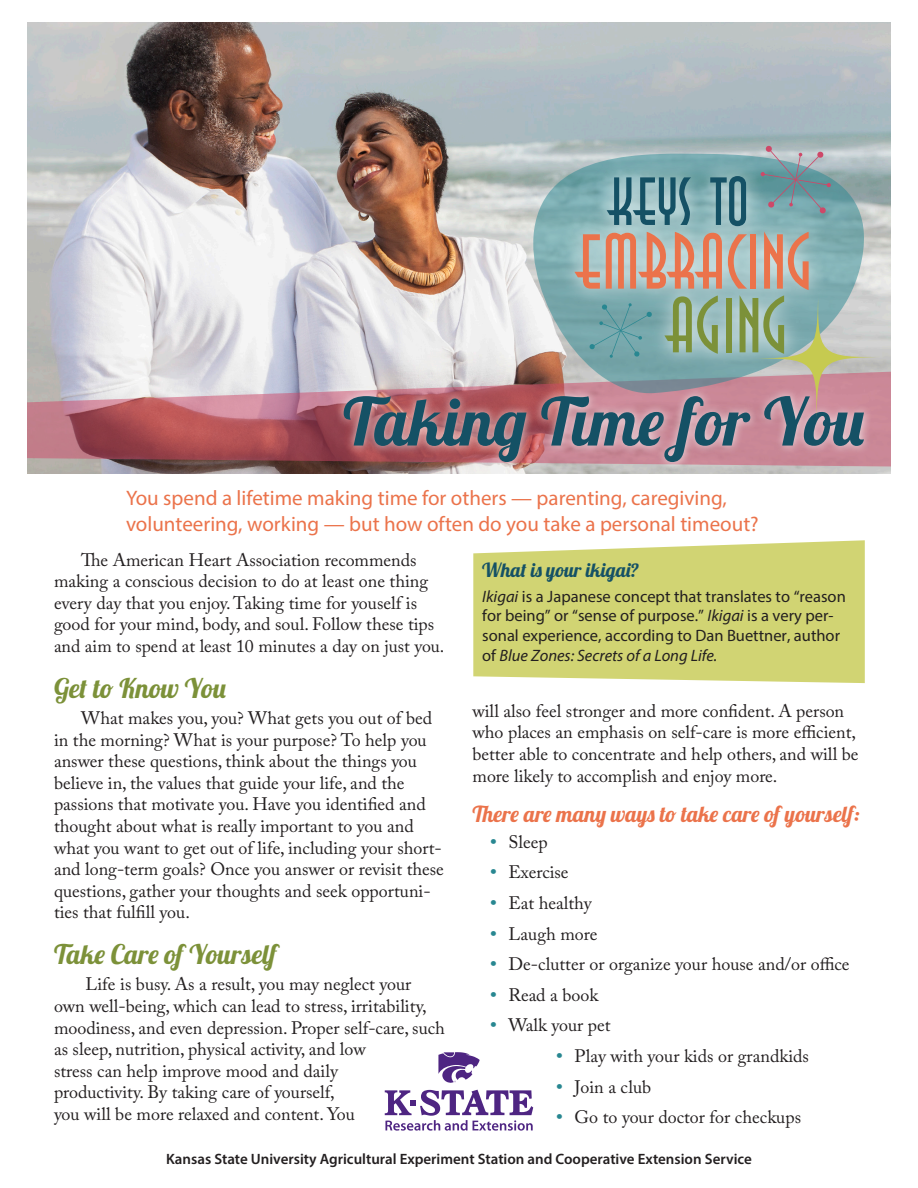
<style>
.page{position:relative;width:918px;height:1188px;background:#fff}
.page>*{position:absolute;margin:0;border:0;box-sizing:border-box;transform-origin:0 0}
.t1{font:72.75px/63.8px "Anastasia";color:#eb734b}
.TITLE_of_PUB{font:66px "Lobster 1.4";letter-spacing:.025em;color:#155165}
.t2{font:63.75px "Anastasia";color:#155165}
.subhead_1{font:27px "Lobster 1.4";color:#7c9139}
.subhead_2{font:22.2px "Lobster 1.4";letter-spacing:.02em;color:#eb734b}
.Intro_para{font:21px/25.2px "Myriad Pro";color:#eb734b}
.subhead_3{font:19.5px "Lobster 1.4";letter-spacing:.05em;color:#155165}
.body_text{font:18px/21.6px "Adobe Caslon Pro";color:#231f20}
.body_text-2{font:17.85px "Adobe Caslon Pro";color:#231f20}
.Table_Text{font:16.5px/19.8px "Myriad Pro";color:#231f20}
.t3{font:600 15px "Myriad Pro";color:#231f20}
.s1{color:#7c9139}
.s2{font-style:italic}
.s3{font-weight:700;color:#288791}
</style>
<div class="page">
<svg style="left:473px;top:540px;width:392px;height:143px;background:#d4d77e"></svg>
<img style="left:27px;top:22px;width:864px;height:452px">
<svg style="left:385px;top:1090px;width:148px;height:41px"></svg>
<svg style="left:438px;top:1052px;width:42px;height:31px"></svg>
<svg style="left:27px;top:372px;width:864px;height:94px;background:#b7838b"></svg>
<div style="left:334px;top:386px;width:539px;height:85px;background:#fff;opacity:.75"></div>
<svg style="left:533px;top:154px;width:331px;height:239px;background:#a0b2b3"></svg>
<img style="left:549px;top:144px;width:289px;height:248px">
<svg style="left:589px;top:303px;width:63px;height:55px;background:#70a3a8"></svg>
<svg style="left:761px;top:145px;width:70px;height:69px;background:#84a1a8"></svg>
<svg style="left:745px;top:286px;width:145px;height:141px;background:#b9b0b0"></svg>
<p class="t2" style="left:608px;top:169px;width:142px">KEYS TO</p>
<p class="t1" style="left:666px;top:232px;width:147px;text-indent:-90px">EMBRACING<br><span class="s1">AGING</span></p>
<p class="TITLE_of_PUB" style="left:343px;top:380px;width:522px">Taking Time for You</p>
<p class="Intro_para" style="left:126px;top:485px;width:634px">You spend a lifetime making time for others — parenting, caregiving, volunteering, working — but how often do you take a personal timeout?</p>
<p class="body_text" style="left:54px;top:549px;width:382px;text-indent:27px">The American Heart Association recommends making a conscious decision to do at least one thing every day that you enjoy. Taking time for youself is good for your mind, body, and soul. Follow these tips</p>
<p class="body_text-2" style="left:54px;top:635px;width:392px">and aim to spend at least 10 minutes a day on just you.</p>
<p class="subhead_1" style="left:54px;top:671px;width:173px">Get to Know You</p>
<p class="body_text" style="left:54px;top:707px;width:391px;text-indent:27px">What makes you, you? What gets you out of bed in the morning? What is your purpose? To help you answer these questions, think about the things you believe in, the values that guide your life, and the passions that motivate you. Have you identified and thought about what is really important to you and what you want to get out of life, including your short&shy;and long-term goals? Once you answer or revisit these questions, gather your thoughts and seek opportuni&shy;ties that fulfill you.</p>
<p class="subhead_1" style="left:54px;top:937px;width:224px">Take Care of Yourself</p>
<p class="body_text" style="left:54px;top:973px;width:392px;text-indent:32px">Life is busy. As a result, you may neglect your own well-being, which can lead to stress, irritability, moodiness, and even depression. Proper self-care, such as sleep, nutrition, physical activity, and low<br>stress can help improve mood and daily<br>productivity. By taking care of yourself,<br>you will be more relaxed and content. You</p>
<p class="subhead_3" style="left:482px;top:558px;width:158px">What is your ikigai?</p>
<p class="Table_Text" style="left:482px;top:586px;width:365px"><span class="s2">Ikigai</span> is a Japanese concept that translates to “reason for being” or “sense of purpose.” <span class="s2">Ikigai</span> is a very per&shy;sonal experience, according to Dan Buettner, author of <span class="s2">Blue Zones: Secrets of a Long Life.</span></p>
<p class="body_text" style="left:472px;top:700px;width:388px">will also feel stronger and more confident. A person who places an emphasis on self-care is more efficient, better able to concentrate and help others, and will be more likely to accomplish and enjoy more.</p>
<p class="subhead_2" style="left:472px;top:800px;width:389px">There are many ways to take care of yourself:</p>
<p class="body_text" style="left:490px;top:831px;width:59px"><span class="s3">•</span> Sleep</p>
<p class="body_text" style="left:490px;top:861px;width:80px"><span class="s3">•</span> Exercise</p>
<p class="body_text" style="left:490px;top:892px;width:103px"><span class="s3">•</span> Eat healthy</p>
<p class="body_text" style="left:490px;top:923px;width:108px"><span class="s3">•</span> Laugh more</p>
<p class="body_text" style="left:490px;top:953px;width:361px"><span class="s3">•</span> De-clutter or organize your house and/or office</p>
<p class="body_text" style="left:490px;top:984px;width:109px"><span class="s3">•</span> Read a book</p>
<p class="body_text" style="left:490px;top:1014px;width:122px"><span class="s3">•</span> Walk your pet</p>
<p class="body_text" style="left:556px;top:1045px;width:254px"><span class="s3">•</span> Play with your kids or grandkids</p>
<p class="body_text" style="left:556px;top:1076px;width:96px"><span class="s3">•</span> Join a club</p>
<p class="body_text" style="left:556px;top:1106px;width:246px"><span class="s3">•</span> Go to your doctor for checkups</p>
<p class="t3" style="left:166px;top:1149px;width:587px">Kansas State University Agricultural Experiment Station and Cooperative Extension Service</p>
</div>
